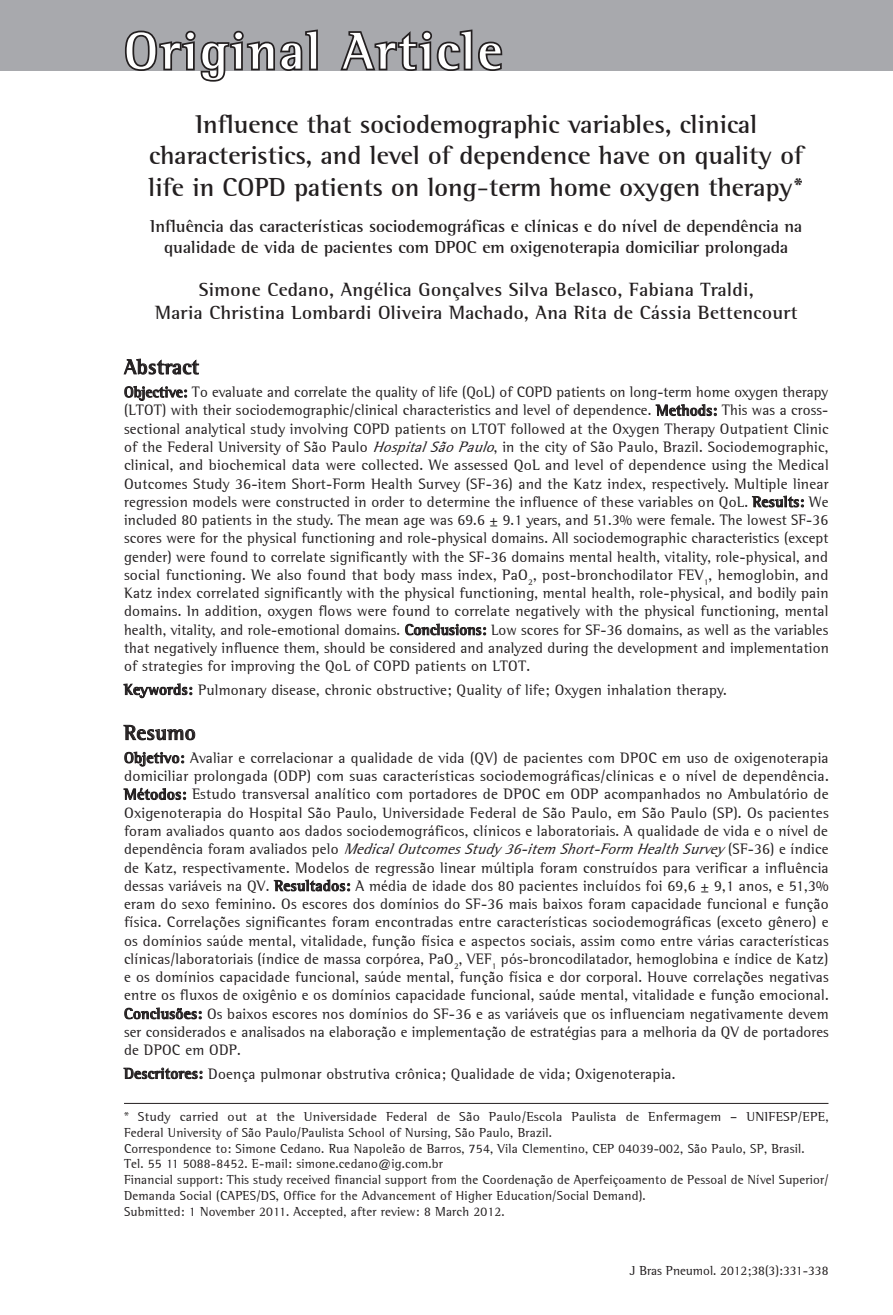
<style>
.page{position:relative;width:893px;height:1315px;background:#fff}
.page>*{position:absolute;margin:0;border:0;box-sizing:border-box;transform-origin:0 0}
.t1{font:700 52.5px "Libre Semi Serif S Si";letter-spacing:.05em;color:#fff}
.Título___1o_idioma{font:700 26.25px/31.5px "Libre Semi Serif S Si";color:#231f20;text-align:center}
.Resumo___título{font:700 21px "Libre Semi Serif S Si";letter-spacing:.015em;color:#231f20}
.Autores{font:700 19.25px/23.1px "Libre Semi Serif S Si";letter-spacing:.015em;color:#231f20;text-align:center}
.Título___2o_idioma{font:700 17.5px/21px "Libre Semi Serif S Si";color:#231f20;text-align:center}
.Resumo{font:15.22px/18.2px "Libre Semi Serif S Si";letter-spacing:.015em;color:#231f20;text-align:justify}
.Palavras-chave{font:15.22px "Libre Semi Serif S Si";letter-spacing:.015em;color:#231f20}
.Endereço{font:13.12px/15.8px "Libre Semi Serif S Si";letter-spacing:.015em;color:#231f20}
.Endereço-2{font:13.12px/15.8px "Libre Semi Serif S Si";letter-spacing:.015em;color:#231f20;scale:1.05 1}
.rodapé{font:13.12px "Libre Semi Serif S Si";color:#231f20}
.s1{font-weight:700}
.s2{font-style:italic}
</style>
<div class="page">
<div style="left:0;top:0;width:893px;height:70px;background:#a8a9ad"></div>
<svg style="left:124px;top:359px;width:75px;height:15px"></svg>
<svg style="left:125px;top:386px;width:62px;height:14px"></svg>
<svg style="left:656px;top:404px;width:61px;height:12px"></svg>
<svg style="left:752px;top:496px;width:52px;height:11px"></svg>
<svg style="left:405px;top:624px;width:81px;height:11px"></svg>
<svg style="left:124px;top:683px;width:68px;height:15px"></svg>
<svg style="left:124px;top:725px;width:71px;height:15px"></svg>
<svg style="left:125px;top:752px;width:59px;height:14px"></svg>
<svg style="left:124px;top:787px;width:62px;height:12px"></svg>
<svg style="left:274px;top:880px;width:76px;height:11px"></svg>
<svg style="left:125px;top:1007px;width:76px;height:12px"></svg>
<svg style="left:124px;top:1068px;width:78px;height:10px"></svg>
<hr style="left:124px;top:1103px;width:704px;height:1px;background:#231f20">
<svg style="left:123px;top:29px;width:197px;height:53px"></svg>
<svg style="left:338px;top:29px;width:166px;height:42px"></svg>
<h1 class="t1" style="left:124px;top:19px;width:380px">Original Article</h1>
<p class="Título___1o_idioma" style="left:149px;top:108px;width:657px">Influence that sociodemographic variables, clinical characteristics, and level of dependence have on quality of life in COPD patients on long-term home oxygen therapy*</p>
<p class="Título___2o_idioma" style="left:150px;top:215px;width:653px">Influência das características sociodemográficas e clínicas e do nível de dependência na qualidade de vida de pacientes com DPOC em oxigenoterapia domiciliar prolongada</p>
<p class="Autores" style="left:155px;top:278px;width:644px">Simone Cedano, Angélica Gonçalves Silva Belasco, Fabiana Traldi,<br>Maria Christina Lombardi Oliveira Machado, Ana Rita de Cássia Bettencourt</p>
<p class="Resumo___título" style="left:124px;top:354px;width:76px">Abstract</p>
<p class="Resumo" style="left:124px;top:383px;width:706px"><span class="s1">Objective:</span> To evaluate and correlate the quality of life (QoL) of COPD patients on long-term home oxygen therapy (LTOT) with their sociodemographic/clinical characteristics and level of dependence. <span class="s1">Methods:</span> This was a cross&shy;sectional analytical study involving COPD patients on LTOT followed at the Oxygen Therapy Outpatient Clinic of the Federal University of São Paulo <span class="s2">HospitalSãoPaulo</span>, in the city of São Paulo, Brazil. Sociodemographic, clinical, and biochemical data were collected. We assessed QoL and level of dependence using the Medical Outcomes Study 36-item Short-Form Health Survey (SF-36) and the Katz index, respectively. Multiple linear regression models were constructed in order to determine the influence of these variables on QoL. <span class="s1">Results:</span> We included 80 patients in the study. The mean age was 69.6 ± 9.1 years, and 51.3% were female. The lowest SF-36 scores were for the physical functioning and role-physical domains. All sociodemographic characteristics (except gender) were found to correlate significantly with the SF-36 domains mental health, vitality, role-physical, and social functioning. We also found that body mass index, PaO<sub>2</sub>, post-bronchodilator FEV<sub>1</sub>, hemoglobin, and Katz index correlated significantly with the physical functioning, mental health, role-physical, and bodily pain domains. In addition, oxygen flows were found to correlate negatively with the physical functioning, mental health, vitality, and role-emotional domains. <span class="s1">Conclusions:</span> Low scores for SF-36 domains, as well as the variables that negatively influence them, should be considered and analyzed during the development and implementation of strategies for improving the QoL of COPD patients on LTOT.</p>
<p class="Palavras-chave" style="left:124px;top:680px;width:604px"><span class="s1">Keywords:</span> Pulmonary disease, chronic obstructive; Quality of life; Oxygen inhalation therapy.</p>
<p class="Resumo___título" style="left:124px;top:720px;width:73px">Resumo</p>
<p class="Resumo" style="left:124px;top:748px;width:706px"><span class="s1">Objetivo:</span> Avaliar e correlacionar a qualidade de vida (QV) de pacientes com DPOC em uso de oxigenoterapia domiciliar prolongada (ODP) com suas características sociodemográficas/clínicas e o nível de dependência.<br><span class="s1">Métodos:</span> Estudo transversal analítico com portadores de DPOC em ODP acompanhados no Ambulatório de Oxigenoterapia do Hospital São Paulo, Universidade Federal de São Paulo, em São Paulo (SP). Os pacientes foram avaliados quanto aos dados sociodemográficos, clínicos e laboratoriais. A qualidade de vida e o nível de d e p e n d ê n c i a f o r a m a v a l i a d o s p e l o <span class="s2">MedicalOutcomesStudy 36-item Short-Form HealthSurvey</span> ( S F - 3 6 ) e í n d i c e de Katz, respectivamente. Modelos de regressão linear múltipla foram construídos para verificar a influência dessas variáveis na QV. <span class="s1">Resultados:</span> A média de idade dos 80 pacientes incluídos foi 69,6 ± 9,1 anos, e 51,3% eram do sexo feminino. Os escores dos domínios do SF-36 mais baixos foram capacidade funcional e função física. Correlações significantes foram encontradas entre características sociodemográficas (exceto gênero) e os domínios saúde mental, vitalidade, função física e aspectos sociais, assim como entre várias características clínicas/laboratoriais (índice de massa corpórea, PaO<sub>2</sub>, VEF<sub>1</sub> pós-broncodilatador, hemoglobina e índice de Katz) e os domínios capacidade funcional, saúde mental, função física e dor corporal. Houve correlações negativas entre os fluxos de oxigênio e os domínios capacidade funcional, saúde mental, vitalidade e função emocional.<br><span class="s1">Conclusões:</span> Os baixos escores nos domínios do SF-36 e as variáveis que os influenciam negativamente devem ser considerados e analisados na elaboração e implementação de estratégias para a melhoria da QV de portadores de DPOC em ODP.</p>
<p class="Palavras-chave" style="left:124px;top:1064px;width:553px"><span class="s1">Descritores:</span> Doença pulmonar obstrutiva crônica; Qualidade de vida; Oxigenoterapia.</p>
<p class="Endereço-2" style="left:124px;top:1108px;width:673px">* Study carried out at the Universidade Federal de São Paulo/Escola Paulista de Enfermagem – UNIFESP/EPE,<br>Federal University of São Paulo/Paulista School of Nursing, São Paulo, Brazil.</p>
<p class="Endereço" style="left:124px;top:1140px;width:682px">Correspondence to: Simone Cedano. Rua Napoleão de Barros, 754, Vila Clementino, CEP 04039-002, São Paulo, SP, Brasil.</p>
<p class="Endereço" style="left:124px;top:1156px;width:320px">Tel. 55 11 5088-8452. E-mail: simone.cedano@ig.com.br</p>
<p class="Endereço" style="left:124px;top:1171px;width:706px">Financial support: This study received financial support from the Coordenação de Aperfeiçoamento de Pessoal de Nível Superior/<br>Demanda Social (CAPES/DS, Office for the Advancement of Higher Education/Social Demand).</p>
<p class="Endereço" style="left:124px;top:1203px;width:382px">Submitted: 1 November 2011. Accepted, after review: 8 March 2012.</p>
<p class="rodapé" style="left:630px;top:1263px;width:200px">J Bras Pneumol. 2012;38(3):331-338</p>
</div>
